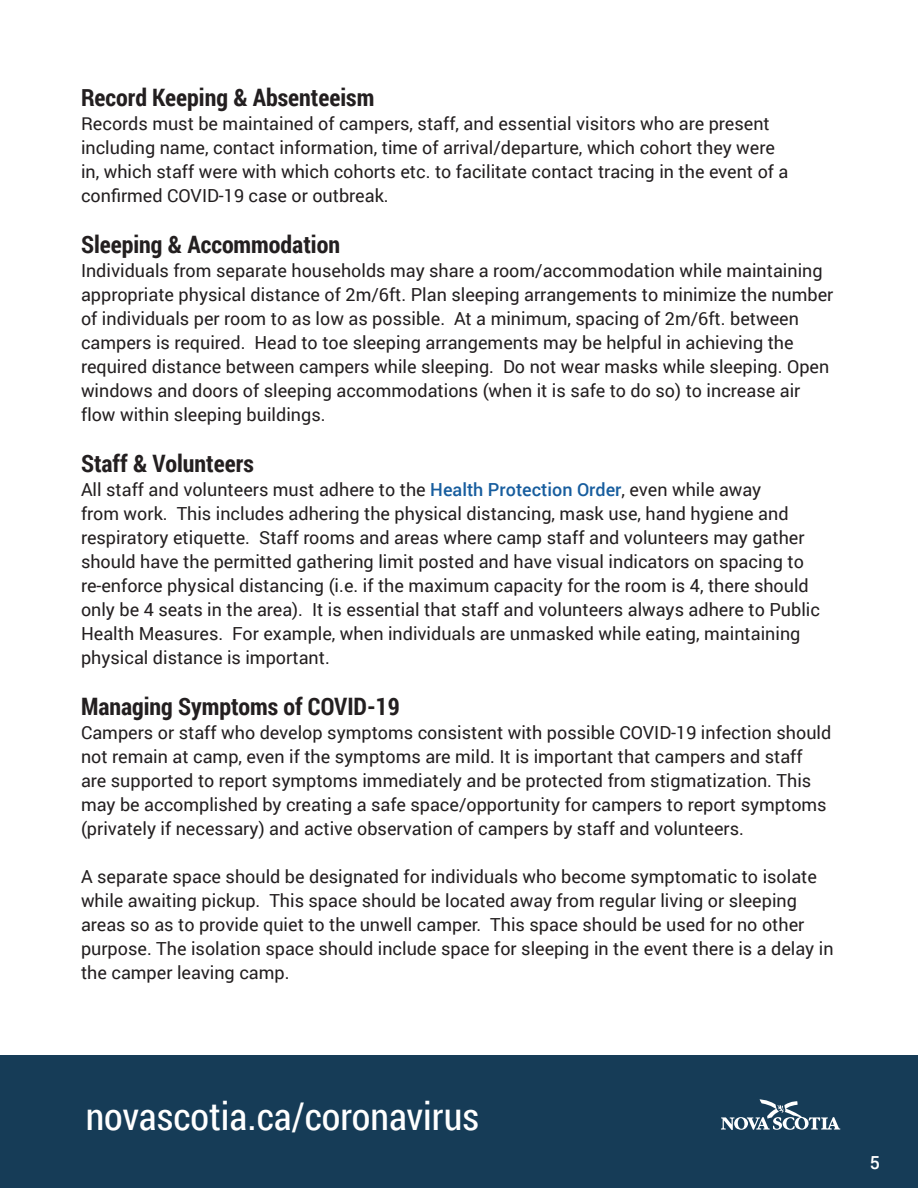
<style>
.page{position:relative;width:918px;height:1188px;background:#fff}
.page>*{position:absolute;margin:0;border:0;box-sizing:border-box;transform-origin:0 0}
.t1{font:38.25px "Roboto Condensed";color:#fff}
.t2{font:700 24px "Roboto Condensed";color:#231f20}
.t3{font:18px/24px "Roboto";color:#231f20}
.t4{font:500 18px "Roboto";color:#fff}
.s1{font-weight:500;color:#175d9e}
</style>
<div class="page">
<div style="left:0;top:1055px;width:918px;height:133px;background:#163c57"></div>
<svg style="left:721px;top:1099px;width:119px;height:31px"></svg>
<h2 class="t2" style="left:81px;top:81px;width:295px">Record Keeping &amp; Absenteeism</h2>
<p class="t3" style="left:81px;top:111px;width:709px">Records must be maintained of campers, staff, and essential visitors who are present including name, contact information, time of arrival/departure, which cohort they were in, which staff were with which cohorts etc. to facilitate contact tracing in the event of a confirmed COVID-19 case or outbreak.</p>
<h2 class="t2" style="left:81px;top:228px;width:261px">Sleeping &amp; Accommodation</h2>
<p class="t3" style="left:81px;top:258px;width:754px">Individuals from separate households may share a room/accommodation while maintaining appropriate physical distance of 2m/6ft. Plan sleeping arrangements to minimize the number of individuals per room to as low as possible. At a minimum, spacing of 2m/6ft. between campers is required. Head to toe sleeping arrangements may be helpful in achieving the required distance between campers while sleeping. Do not wear masks while sleeping. Open windows and doors of sleeping accommodations (when it is safe to do so) to increase air flow within sleeping buildings.</p>
<h2 class="t2" style="left:81px;top:447px;width:174px">Staff &amp; Volunteers</h2>
<p class="t3" style="left:81px;top:477px;width:741px">All staff and volunteers must adhere to the <span class="s1">Health Protection Order</span>, even while away<br>from work. This includes adhering the physical distancing, mask use, hand hygiene and respiratory etiquette. Staff rooms and areas where camp staff and volunteers may gather should have the permitted gathering limit posted and have visual indicators on spacing to re-enforce physical distancing (i.e. if the maximum capacity for the room is 4, there should only be 4 seats in the area). It is essential that staff and volunteers always adhere to Public Health Measures. For example, when individuals are unmasked while eating, maintaining physical distance is important.</p>
<h2 class="t2" style="left:81px;top:690px;width:320px">Managing Symptoms of COVID-19</h2>
<p class="t3" style="left:81px;top:720px;width:752px">Campers or staff who develop symptoms consistent with possible COVID-19 infection should not remain at camp, even if the symptoms are mild. It is important that campers and staff are supported to report symptoms immediately and be protected from stigmatization. This may be accomplished by creating a safe space/opportunity for campers to report symptoms (privately if necessary) and active observation of campers by staff and volunteers.</p>
<p class="t3" style="left:81px;top:864px;width:754px">A separate space should be designated for individuals who become symptomatic to isolate while awaiting pickup. This space should be located away from regular living or sleeping areas so as to provide quiet to the unwell camper. This space should be used for no other purpose. The isolation space should include space for sleeping in the event there is a delay in the camper leaving camp.</p>
<h1 class="t1" style="left:86px;top:1090px;width:395px">novascotia.ca/coronavirus</h1>
<p class="t4" style="left:870px;top:1150px;width:12px">5</p>
</div>
